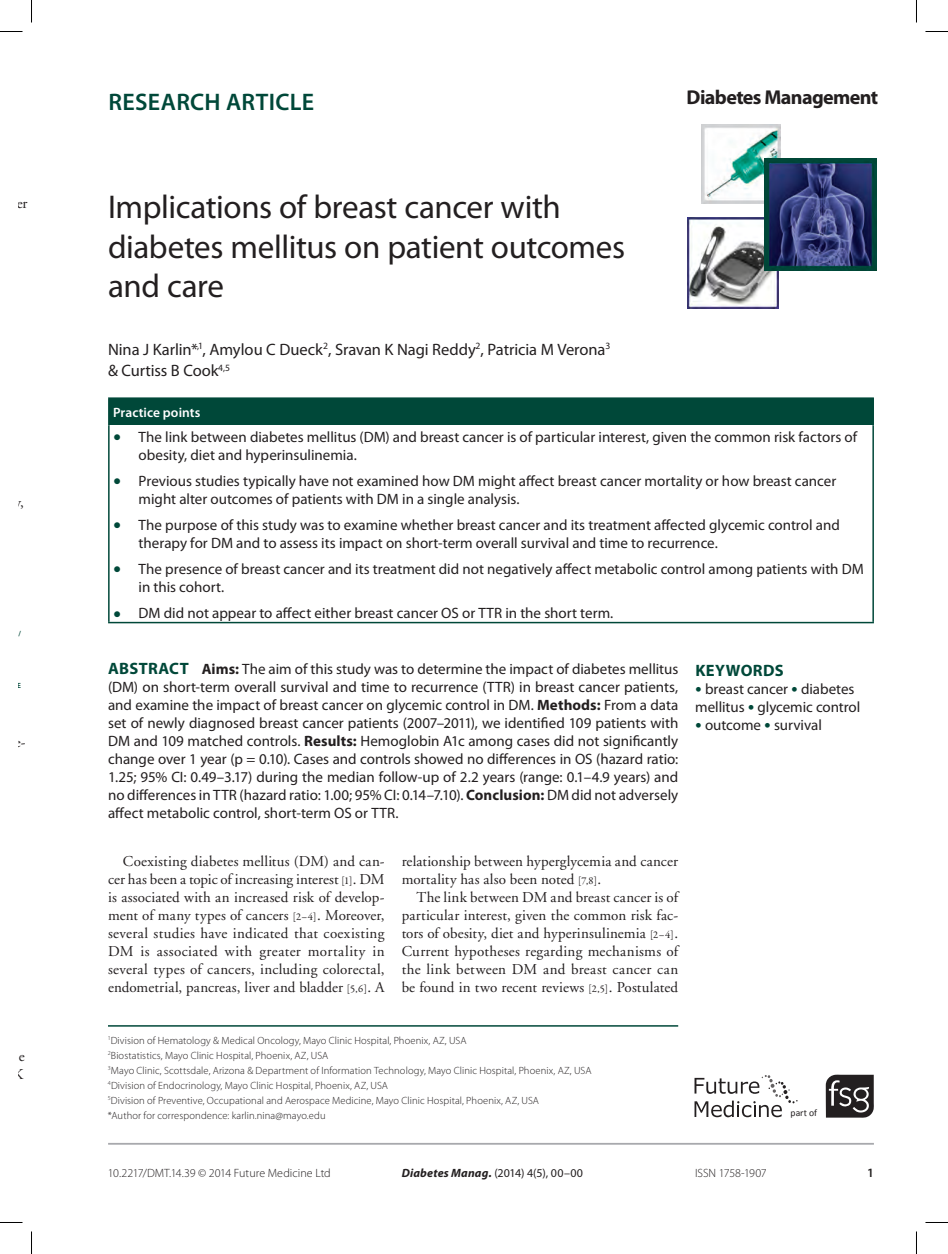
<style>
.page{position:relative;width:948px;height:1254px;background:#fff}
.page>*{position:absolute;margin:0;border:0;box-sizing:border-box;transform-origin:0 0}
.t1{font:33px/39.6px "Myriad Pro";letter-spacing:-.015em;color:#231f20}
.t2{font:600 24px "Myriad Pro";letter-spacing:.015em;color:#004839}
.t3{font:700 20.1px "Myriad Pro";letter-spacing:-.03em;color:#231f20}
.t4{font:16.5px/21.8px "Myriad Pro";letter-spacing:-.005em;color:#231f20}
.t5{font:700 16.5px "Myriad Pro";letter-spacing:.025em;color:#004839}
.t6{font:15px/18px "Myriad Pro";color:#231f20}
.t7{font:15px/18px "Adobe Garamond";letter-spacing:.01em;color:#231f20;text-align:justify}
.t8{font:600 13.5px "Myriad Pro";letter-spacing:.005em;color:#fff}
.t9{font:600 12.75px "Myriad Pro";color:#231f20}
.t10{font:300 12px "Myriad Pro";letter-spacing:-.005em;color:#231f20}
.t11{font:12px "Myriad Pro";letter-spacing:-.005em;color:#231f20}
.t12{font:300 10.5px/15px "Myriad Pro";letter-spacing:.01em;color:#231f20}
.t13{font:9.75px "Calibri";color:#231f20}
.s1{font-family:"Arial";font-size:13.5px;color:#004839}
.s2{font-weight:700;font-size:16.5px;color:#004839}
.s3{font-weight:700}
.s4{font-family:"Frutiger";font-weight:300;font-stretch:condensed;font-size:13.5px;color:#004839}
.s5{font-family:"Garamond Premr Pro";font-size:10.5px}
.s6{font-weight:700;font-style:italic}
</style>
<div class="page">
<hr style="left:108px;top:1142px;width:765px;height:2px;background:#a8a9ad">
<svg style="left:825px;top:1074px;width:48px;height:43px;background:#4f4c4d"></svg>
<svg style="left:694px;top:1075px;width:103px;height:42px"></svg>
<img style="left:701px;top:124px;width:79px;height:79px">
<img style="left:687px;top:218px;width:91px;height:90px">
<img style="left:764px;top:158px;width:112px;height:112px">
<hr style="left:108px;top:1025px;width:570px;height:1px;background:#004839">
<div style="left:109px;top:398px;width:764px;height:27px;background:#004839"></div>
<hr style="left:108px;top:397px;width:765px;height:2px;background:#004839">
<hr style="left:108px;top:399px;width:2px;height:26px;background:#004839">
<hr style="left:108px;top:425px;width:2px;height:197px;background:#004839">
<hr style="left:872px;top:425px;width:1px;height:197px;background:#004839">
<hr style="left:108px;top:622px;width:765px;height:1px;background:#004839">
<svg style="left:0;top:31px;width:22px;height:1px"></svg>
<svg style="left:925px;top:31px;width:22px;height:1px"></svg>
<svg style="left:0;top:1222px;width:22px;height:1px"></svg>
<svg style="left:925px;top:1222px;width:22px;height:1px"></svg>
<svg style="left:31px;top:0;width:1px;height:23px"></svg>
<svg style="left:31px;top:1231px;width:1px;height:23px"></svg>
<svg style="left:916px;top:0;width:1px;height:23px"></svg>
<svg style="left:916px;top:1231px;width:1px;height:23px"></svg>
<p class="t7" style="left:-2px;top:195px;width:31px">mber</p>
<p class="t7" style="left:-1px;top:493px;width:27px">ddy,</p>
<p class="t7" style="left:1px;top:733px;width:26px">abe-</p>
<p class="t7" style="left:2px;top:1066px;width:23px">UK</p>
<h2 class="t2" style="left:108px;top:86px;width:207px">RESEARCH ARTICLE</h2>
<h1 class="t1" style="left:108px;top:186px;width:518px">Implications of breast cancer with diabetes mellitus on patient outcomes and care</h1>
<p class="t4" style="left:108px;top:338px;width:503px">Nina J Karlin*<sup>,1</sup>, Amylou C Dueck<sup>2</sup>, Sravan K Nagi Reddy<sup>2</sup>, Patricia M Verona<sup>3 </sup>&amp; Curtiss B Cook<sup>4,5</sup></p>
<h3 class="t3" style="left:686px;top:84px;width:193px">Diabetes Management</h3>
<p class="t8" style="left:113px;top:404px;width:89px">PRACTICE POINTS</p>
<p class="t6" style="left:139px;top:427px;width:720px;text-indent:-26px"><span class="s1">●</span> The link between diabetes mellitus (DM) and breast cancer is of particular interest, given the common risk factors of obesity, diet and hyperinsulinemia.</p>
<p class="t6" style="left:139px;top:471px;width:699px;text-indent:-26px"><span class="s1">●</span> Previous studies typically have not examined how DM might affect breast cancer mortality or how breast cancer might alter outcomes of patients with DM in a single analysis.</p>
<p class="t6" style="left:139px;top:516px;width:702px;text-indent:-26px"><span class="s1">●</span> The purpose of this study was to examine whether breast cancer and its treatment affected glycemic control and therapy for DM and to assess its impact on short-term overall survival and time to recurrence.</p>
<p class="t6" style="left:139px;top:560px;width:726px;text-indent:-26px"><span class="s1">●</span> The presence of breast cancer and its treatment did not negatively affect metabolic control among patients with DM in this cohort.</p>
<p class="t6" style="left:113px;top:604px;width:501px"><span class="s1">●</span> DM did not appear to affect either breast cancer OS or TTR in the short term.</p>
<p class="t6" style="left:108px;top:659px;width:571px;text-align:justify"><span class="s2">ABSTRACT</span> <span class="s3">Aims:</span> The aim of this study was to determine the impact of diabetes mellitus (DM) on short-term overall survival and time to recurrence (TTR) in breast cancer patients, and examine the impact of breast cancer on glycemic control in DM. <span class="s3">Methods:</span> From a data set of newly diagnosed breast cancer patients (2007–2011), we identified 109 patients with DM and 109 matched controls. <span class="s3">Results:</span> Hemoglobin A1c among cases did not significantly change over 1 year (p = 0.10). Cases and controls showed no differences in OS (hazard ratio:<br>1.25; 95% CI: 0.49–3.17) during the median follow-up of 2.2 years (range: 0.1–4.9 years) and no differences in TTR (hazard ratio: 1.00; 95% CI: 0.14–7.10). <span class="s3">Conclusion:</span> DM did not adversely affect metabolic control, short-term OS or TTR.</p>
<p class="t5" style="left:695px;top:660px;width:84px">Keywords</p>
<p class="t6" style="left:695px;top:680px;width:167px"><span class="s4">•</span> breast cancer <span class="s4">•</span> diabetes mellitus <span class="s4">•</span> glycemic control</p>
<p class="t6" style="left:695px;top:716px;width:128px"><span class="s4">•</span> outcome <span class="s4">•</span> survival</p>
<p class="t7" style="left:108px;top:853px;width:278px;text-indent:15px">Coexisting diabetes mellitus (DM) and can&shy;cer has been a topic of increasing interest <span class="s5">[1]</span>. DM is associated with an increased risk of develop&shy;ment of many types of cancers <span class="s5">[2–4]</span>. Moreover, several studies have indicated that coexisting DM is associated with greater mortality in several types of cancers, including colorectal, endometrial, pancreas, liver and bladder <span class="s5">[5,6]</span>. A</p>
<p class="t7" style="left:401px;top:853px;width:278px">relationship between hyperglycemia and cancer mortality has also been noted <span class="s5">[7,8]</span>.</p>
<p class="t7" style="left:401px;top:889px;width:278px;text-indent:15px">The link between DM and breast cancer is of particular interest, given the common risk fac&shy;tors of obesity, diet and hyperinsulinemia <span class="s5">[2–4]</span>.<br>Current hypotheses regarding mechanisms of the link between DM and breast cancer can be found in two recent reviews <span class="s5">[2,5]</span>. Postulated</p>
<p class="t12" style="left:108px;top:1032px;width:485px"><sup>1</sup>Division of Hematology &amp; Medical Oncology, Mayo Clinic Hospital, Phoenix, AZ, USA<br><sup>2</sup>Biostatistics, Mayo Clinic Hospital, Phoenix, AZ, USA<br><sup>3</sup>Mayo Clinic, Scottsdale, Arizona &amp; Department of Information Technology, Mayo Clinic Hospital, Phoenix, AZ, USA <sup>4</sup>Division of Endocrinology, Mayo Clinic Hospital, Phoenix, AZ, USA<br><sup>5</sup>Division of Preventive, Occupational and Aerospace Medicine, Mayo Clinic Hospital, Phoenix, AZ, USA<br>*Author for correspondence: karlin.nina@mayo.edu</p>
<p class="t13" style="left:790px;top:1106px;width:28px">part of</p>
<p class="t10" style="left:108px;top:1166px;width:224px">10.2217/DMT.14.39 © 2014 Future Medicine Ltd</p>
<p class="t11" style="left:401px;top:1165px;width:183px"><span class="s6">Diabetes Manag.</span> (2014) 4(5), 00–00</p>
<p class="t10" style="left:695px;top:1166px;width:73px">ISSN 1758-1907</p>
<p class="t9" style="left:867px;top:1164px;width:8px">1</p>
</div>
